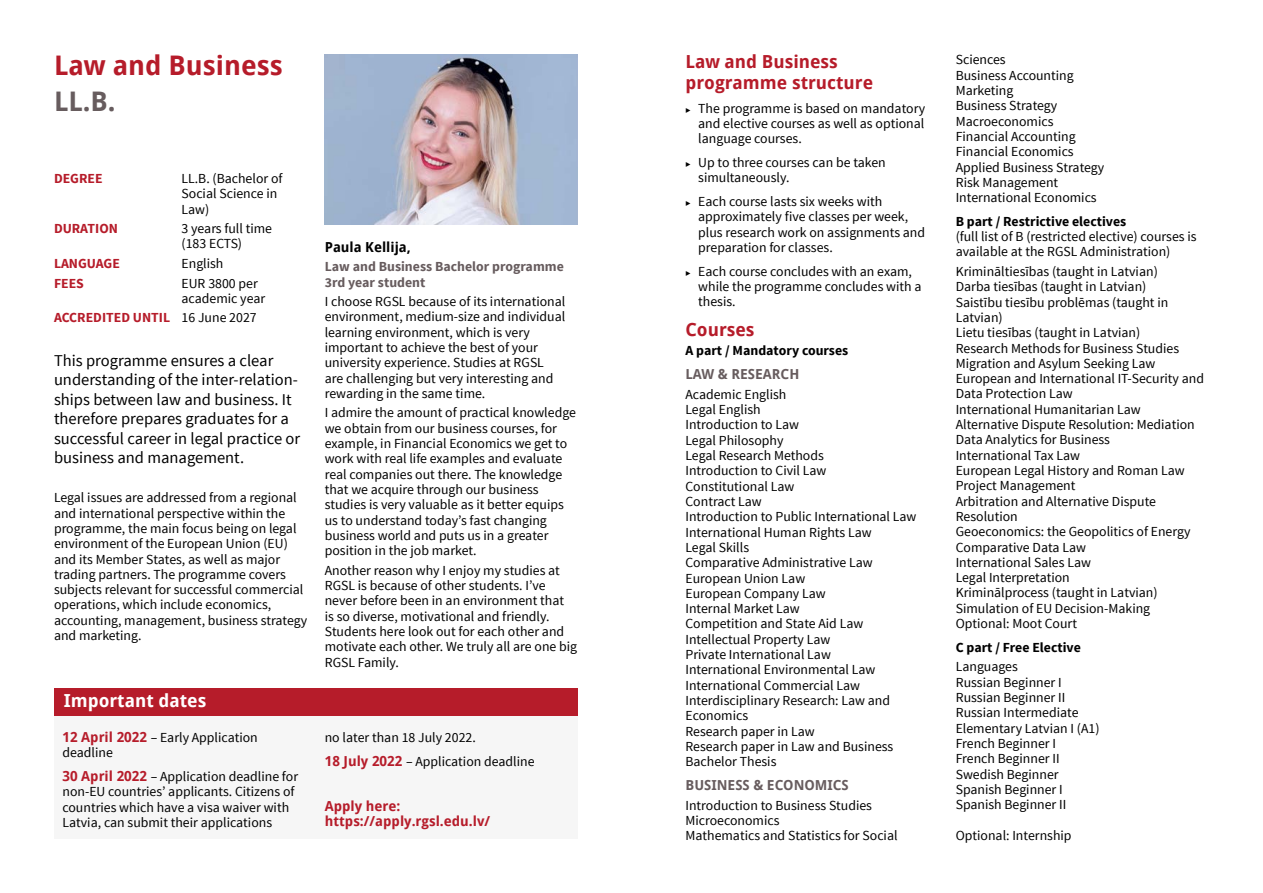
<style>
.page{position:relative;width:1263px;height:893px;background:#fff}
.page>*{position:absolute;margin:0;border:0;box-sizing:border-box;transform-origin:0 0}
.t1{font:700 27px "Droid Sans";color:#b61c2a}
.t2{font:700 27px "Droid Sans";color:#675c5e}
.t3{font:700 18px/21px "Droid Sans";color:#b61c2a}
.t4{font:700 18px "Droid Sans";color:#fff}
.t5{font:16.5px/19.5px "Source Sans Pro";color:#000}
.t6{font:13.8px/15.3px "Source Sans Pro";color:#000}
.t7{font:700 13.8px "Source Sans Pro";color:#000}
.t8{font:700 13.8px "Source Sans Pro";color:#b61c2a}
.t9{font:700 13.8px/15.3px "Source Sans Pro";color:#675c5e}
.t10{font:700 13.8px/15.3px "Droid Sans";color:#b61c2a}
.t11{font:700 13.8px "Droid Sans";color:#675c5e}
.t12{font:700 13.8px "Droid Sans";color:#000}
.s1{font-weight:400;color:#000}
.s2{font-family:"Droid Sans";font-weight:700;color:#b61c2a}
.s3{font-size:9px}
</style>
<div class="page">
<img style="left:324px;top:54px;width:253px;height:170px">
<div style="left:54px;top:708px;width:523px;height:131px;background:#f6f6f6"></div>
<div style="left:54px;top:688px;width:523px;height:27px;background:#b61c2a"></div>
<h1 class="t1" style="left:54px;top:46px;width:230px">Law and Business</h1>
<h1 class="t2" style="left:54px;top:82px;width:63px">LL.B.</h1>
<p class="t8" style="left:54px;top:170px;width:50px">DEGREE</p>
<p class="t6" style="left:182px;top:171px;width:103px">LL.B. (Bachelor of<br>Social Science in<br>Law)</p>
<p class="t8" style="left:54px;top:220px;width:65px">DURATION</p>
<p class="t6" style="left:182px;top:221px;width:92px">3 years full time (183 ECTS)</p>
<p class="t8" style="left:54px;top:255px;width:67px">LANGUAGE</p>
<p class="t6" style="left:182px;top:256px;width:43px">English</p>
<p class="t8" style="left:54px;top:274px;width:31px">FEES</p>
<p class="t6" style="left:182px;top:276px;width:85px">EUR 3800 per academic year</p>
<p class="t8" style="left:54px;top:309px;width:204px">ACCREDITED UNTIL <span class="s1">16 June 2027</span></p>
<p class="t5" style="left:54px;top:351px;width:248px">This programme ensures a clear understanding of the inter-relation&shy;ships between law and business. It therefore prepares graduates for a successful career in legal practice or business and management.</p>
<p class="t6" style="left:54px;top:490px;width:255px">Legal issues are addressed from a regional and international perspective within the programme, the main focus being on legal environment of the European Union (EU) and its Member States, as well as major trading partners. The programme covers subjects relevant for successful commercial operations, which include economics, accounting, management, business strategy and marketing.</p>
<h2 class="t4" style="left:64px;top:688px;width:144px">Important dates</h2>
<p class="t6" style="left:63px;top:730px;width:197px"><span class="s2">12 April 2022</span> – Early Application deadline</p>
<p class="t6" style="left:63px;top:769px;width:237px"><span class="s2">30 April 2022</span> – Application deadline for non-EU countries’ applicants. Citizens of countries which have a visa waiver with Latvia, can submit their applications</p>
<p class="t12" style="left:325px;top:237px;width:88px">Paula Kellija,</p>
<p class="t9" style="left:325px;top:259px;width:241px">Law and Business Bachelor programme<br>3rd year student</p>
<p class="t6" style="left:325px;top:294px;width:242px">I choose RGSL because of its international environment, medium-size and individual learning environment, which is very important to achieve the best of your university experience. Studies at RGSL are challenging but very interesting and rewarding in the same time.</p>
<p class="t6" style="left:325px;top:405px;width:253px">I admire the amount of practical knowledge we obtain from our business courses, for example, in Financial Economics we get to work with real life examples and evaluate real companies out there. The knowledge that we acquire through our business studies is very valuable as it better equips us to understand today’s fast changing business world and puts us in a greater position in the job market.</p>
<p class="t6" style="left:325px;top:563px;width:254px">Another reason why I enjoy my studies at RGSL is because of other students. I’ve never before been in an environment that<br>is so diverse, motivational and friendly.<br>Students here look out for each other and motivate each other. We truly all are one big RGSL Family.</p>
<p class="t6" style="left:325px;top:726px;width:211px;line-height:23.9px">no later than 18 July 2022.<br><span class="s2">18 July 2022</span> – Application deadline</p>
<p class="t10" style="left:325px;top:798px;width:167px">Apply here: https://apply.rgsl.edu.lv/</p>
<h2 class="t3" style="left:685px;top:50px;width:189px">Law and Business programme structure</h2>
<p class="t6" style="left:698px;top:101px;width:228px;text-align:justify;text-indent:-13px"><span class="s3">▶</span> The programme is based on mandatory and elective courses as well as optional language courses.</p>
<p class="t6" style="left:698px;top:155px;width:189px;text-indent:-13px"><span class="s3">▶</span> Up to three courses can be taken simultaneously.</p>
<p class="t6" style="left:698px;top:194px;width:228px;text-indent:-13px"><span class="s3">▶</span> Each course lasts six weeks with approximately five classes per week, plus research work on assignments and preparation for classes.</p>
<p class="t6" style="left:698px;top:264px;width:225px;text-indent:-13px"><span class="s3">▶</span> Each course concludes with an exam, while the programme concludes with a thesis.</p>
<h2 class="t3" style="left:685px;top:318px;width:71px">Courses</h2>
<p class="t7" style="left:685px;top:342px;width:164px">A part / Mandatory courses</p>
<p class="t11" style="left:685px;top:364px;width:115px">LAW &amp; RESEARCH</p>
<p class="t6" style="left:685px;top:387px;width:233px">Academic English<br>Legal English<br>Introduction to Law<br>Legal Philosophy<br>Legal Research Methods<br>Introduction to Civil Law<br>Constitutional Law<br>Contract Law<br>Introduction to Public International Law<br>International Human Rights Law<br>Legal Skills<br>Comparative Administrative Law<br>European Union Law<br>European Company Law<br>Internal Market Law<br>Competition and State Aid Law<br>Intellectual Property Law<br>Private International Law<br>International Environmental Law<br>International Commercial Law<br>Interdisciplinary Research: Law and<br>Economics<br>Research paper in Law<br>Research paper in Law and Business<br>Bachelor Thesis</p>
<p class="t11" style="left:685px;top:775px;width:165px">BUSINESS &amp; ECONOMICS</p>
<p class="t6" style="left:685px;top:797px;width:214px">Introduction to Business Studies<br>Microeconomics<br>Mathematics and Statistics for Social</p>
<p class="t6" style="left:956px;top:52px;width:150px">Sciences<br>Business Accounting<br>Marketing<br>Business Strategy<br>Macroeconomics<br>Financial Accounting<br>Financial Economics<br>Applied Business Strategy<br>Risk Management<br>International Economics</p>
<p class="t7" style="left:956px;top:213px;width:172px">B part / Restrictive electives</p>
<p class="t6" style="left:956px;top:229px;width:242px">(full list of B (restricted elective) courses is available at the RGSL Administration)</p>
<p class="t6" style="left:956px;top:264px;width:250px">Krimināltiesības (taught in Latvian)<br>Darba tiesības (taught in Latvian)<br>Saistību tiesību problēmas (taught in<br>Latvian)<br>Lietu tiesības (taught in Latvian)<br>Research Methods for Business Studies<br>Migration and Asylum Seeking Law<br>European and International IT-Security and<br>Data Protection Law<br>International Humanitarian Law<br>Alternative Dispute Resolution: Mediation<br>Data Analytics for Business<br>International Tax Law<br>European Legal History and Roman Law<br>Project Management<br>Arbitration and Alternative Dispute<br>Resolution<br>Geoeconomics: the Geopolitics of Energy<br>Comparative Data Law<br>International Sales Law<br>Legal Interpretation<br>Kriminālprocess (taught in Latvian)<br>Simulation of EU Decision-Making<br>Optional: Moot Court</p>
<p class="t7" style="left:956px;top:638px;width:127px">C part / Free Elective</p>
<p class="t6" style="left:956px;top:659px;width:145px">Languages<br>Russian Beginner I<br>Russian Beginner II<br>Russian Intermediate<br>Elementary Latvian I (A1)<br>French Beginner I<br>French Beginner II<br>Swedish Beginner<br>Spanish Beginner I<br>Spanish Beginner II</p>
<p class="t6" style="left:956px;top:828px;width:117px">Optional: Internship</p>
</div>
